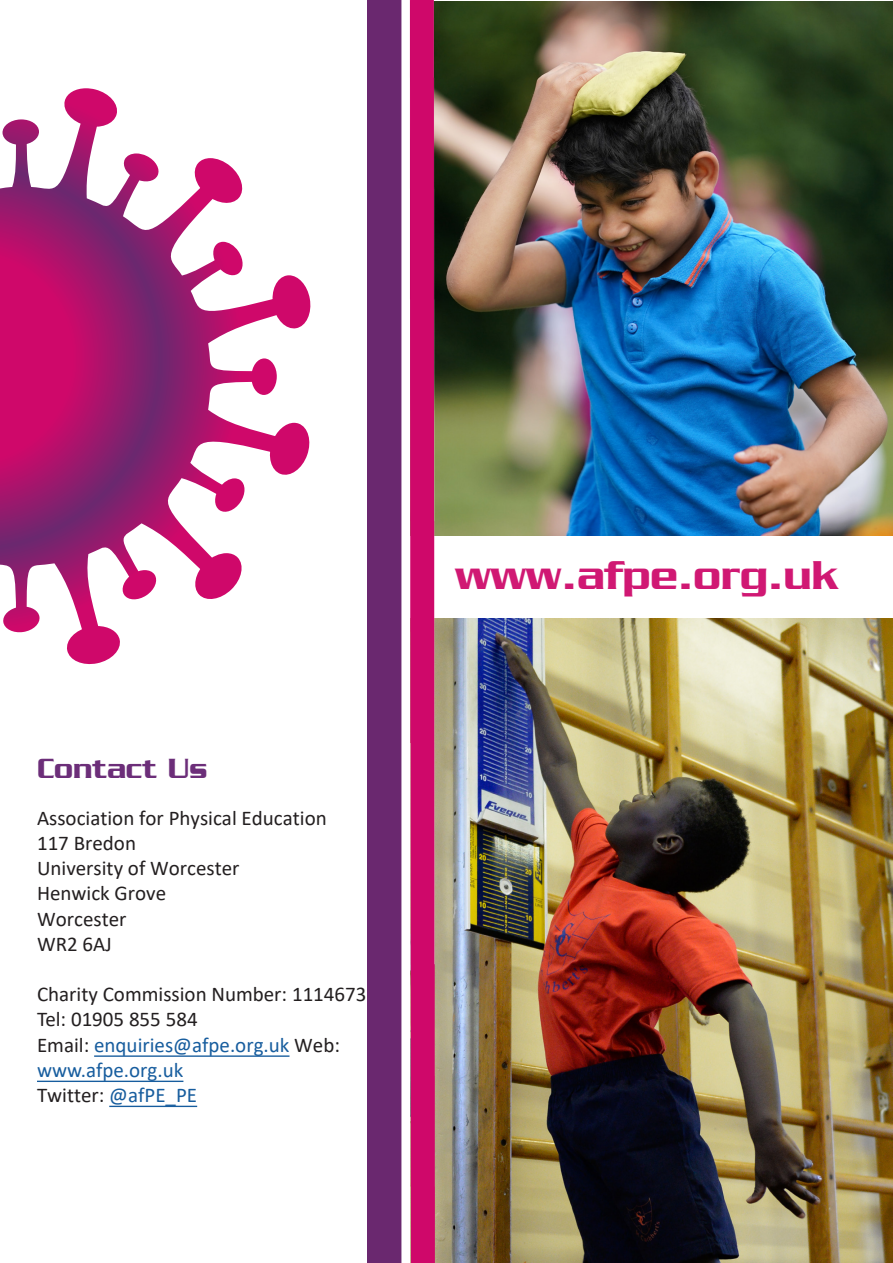
<style>
.page{position:relative;width:893px;height:1263px;background:#fff}
.page>*{position:absolute;margin:0;border:0;box-sizing:border-box;transform-origin:0 0}
.t1{font:500 43.5px "Serpentine";color:#d01873}
.t2{font:500 30px "Serpentine";color:#6c2e79}
.t3{font:21px/25.2px "Calibri";color:#231f20}
.s1{color:#175d9e}
</style>
<div class="page">
<svg style="left:0;top:129px;width:295px;height:497px"></svg>
<svg style="left:64px;top:88px;width:53px;height:41px"></svg>
<svg style="left:191px;top:158px;width:55px;height:48px"></svg>
<svg style="left:271px;top:275px;width:40px;height:55px"></svg>
<svg style="left:267px;top:423px;width:43px;height:54px"></svg>
<svg style="left:192px;top:553px;width:53px;height:49px"></svg>
<svg style="left:67px;top:626px;width:53px;height:39px"></svg>
<svg style="left:2px;top:119px;width:37px;height:26px"></svg>
<svg style="left:122px;top:153px;width:39px;height:30px"></svg>
<svg style="left:212px;top:242px;width:32px;height:36px"></svg>
<svg style="left:251px;top:358px;width:26px;height:37px"></svg>
<svg style="left:214px;top:478px;width:32px;height:36px"></svg>
<svg style="left:120px;top:570px;width:38px;height:31px"></svg>
<svg style="left:2px;top:606px;width:38px;height:27px"></svg>
<img style="left:651px;top:619px;width:242px;height:644px">
<img style="left:651px;top:2px;width:242px;height:533px">
<img style="left:368px;top:0;width:283px;height:1263px">
<img style="left:0;top:162px;width:1px;height:138px">
<hr style="left:94px;top:1055px;width:195px;height:2px;background:#175d9e">
<hr style="left:37px;top:1081px;width:146px;height:1px;background:#175d9e">
<hr style="left:109px;top:1106px;width:88px;height:1px;background:#175d9e">
<p class="t2" style="left:37px;top:751px;width:172px">Contact Us</p>
<p class="t3" style="left:37px;top:805px;width:291px">Association for Physical Education<br>117 Bredon<br>University of Worcester<br>Henwick Grove<br>Worcester<br>WR2 6AJ</p>
<p class="t3" style="left:37px;top:981px;width:331px">Charity Commission Number: 1114673<br>Tel: 01905 855 584<br>Email: <span class="s1">enquiries@afpe.org.uk</span> Web: <span class="s1">www.afpe.org.uk<br></span>Twitter: <span class="s1">@afPE_PE</span></p>
<p class="t1" style="left:455px;top:550px;width:385px">www.afpe.org.uk</p>
</div>
